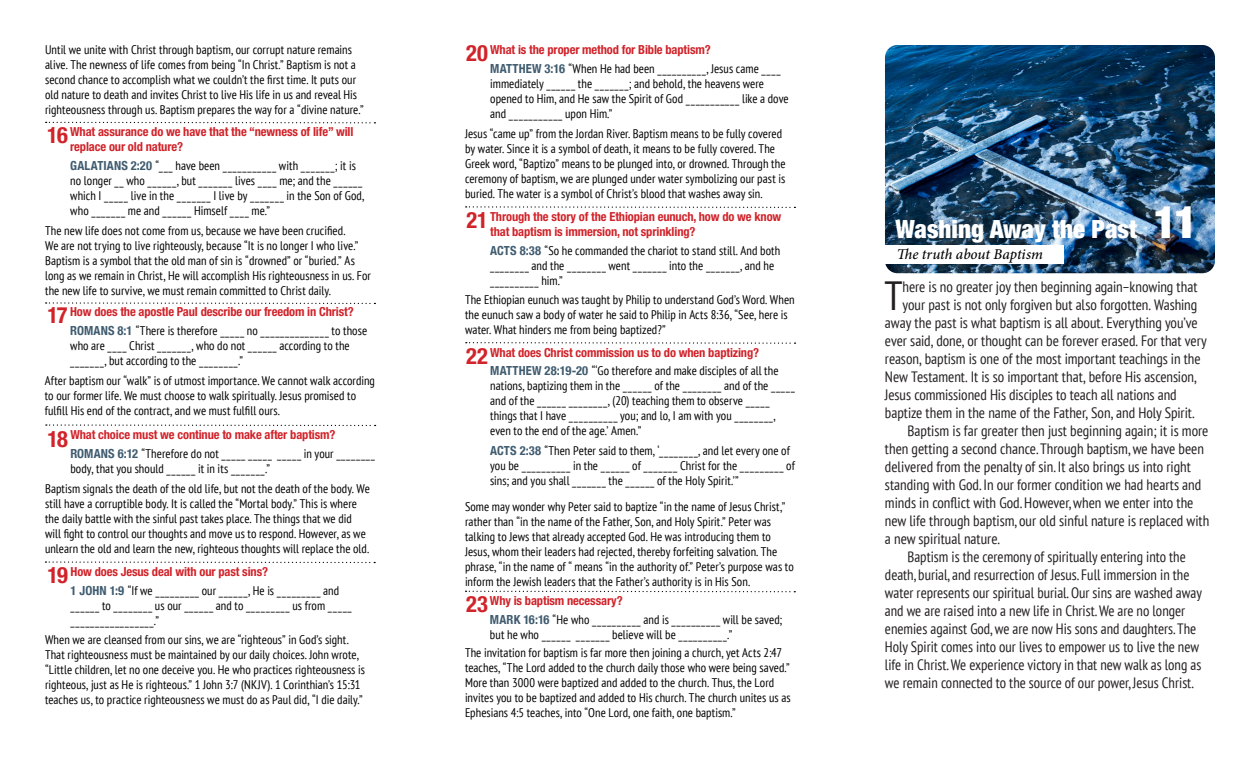
<style>
.page{position:relative;width:1260px;height:765px;background:#fff}
.page>*{position:absolute;margin:0;border:0;box-sizing:border-box;transform-origin:0 0}
.t1{font:900 condensed 45px "Helvetica Neue";color:#fff}
.Drop_Cap_Paragraph{font:condensed 40.75px "PT Sans";color:#231f20}
.t2{font:900 condensed 25px "Helvetica Neue";color:#fff}
.t3{font:700 condensed 22.5px "Helvetica Neue LT Pro";letter-spacing:-.025em;color:#d1232a}
.Indent__25_No_Drop_C{font:condensed 15px/18px "PT Sans";color:#231f20}
.Drop_Cap_Paragraph-2{font:condensed 15px "PT Sans";letter-spacing:-.005em;color:#231f20}
.Subtitle{font:italic 500 15px "Minion Pro";letter-spacing:-.005em;color:#000}
.t4{font:condensed 12.5px/15px "PT Sans";letter-spacing:.005em;color:#000}
.t5{font:700 condensed 12.5px/15px "Helvetica Neue LT Pro";letter-spacing:-.01em;color:#d1232a}
.s1{font-family:"Helvetica Neue";font-weight:700;color:#405c70}
</style>
<div class="page">
<img style="left:885px;top:45px;width:330px;height:228px">
<div style="left:871px;top:246px;width:193px;height:18px;background:#fff"></div>
<svg style="left:46px;top:121px;width:329px;height:3px"></svg>
<svg style="left:46px;top:302px;width:329px;height:3px"></svg>
<svg style="left:46px;top:424px;width:330px;height:3px"></svg>
<svg style="left:45px;top:561px;width:330px;height:3px"></svg>
<svg style="left:466px;top:206px;width:329px;height:2px"></svg>
<svg style="left:466px;top:342px;width:330px;height:2px"></svg>
<svg style="left:466px;top:590px;width:329px;height:3px"></svg>
<p class="t4" style="left:45px;top:42px;width:320px">Until we unite with Christ through baptism, our corrupt nature remains alive. The newness of life comes from being “In Christ.” Baptism is not a second chance to accomplish what we couldn’t the first time. It puts our old nature to death and invites Christ to live His life in us and reveal His righteousness through us. Baptism prepares the way for a “divine nature.”</p>
<p class="t3" style="left:47px;top:122px;width:22px">16</p>
<p class="t5" style="left:70px;top:124px;width:285px">What assurance do we have that the “newness of life” will replace our old nature?</p>
<p class="t4" style="left:70px;top:158px;width:295px"><span class="s1">GALATIANS 2:20</span> “___ have been ___________ with _______; it is no longer __ who ______, but _______ lives ____ me; and the ______ which I _____ live in the _______ I live by _______ in the Son of God, who _______ me and ______ Himself ____ me.”</p>
<p class="t4" style="left:45px;top:223px;width:327px">The new life does not come from us, because we have been crucified.<br>We are not trying to live righteously, because “It is no longer I who live.” Baptism is a symbol that the old man of sin is “drowned” or “buried.” As long as we remain in Christ, He will accomplish His righteousness in us. For the new life to survive, we must remain committed to Christ daily.</p>
<p class="t3" style="left:47px;top:302px;width:22px">17</p>
<p class="t5" style="left:70px;top:304px;width:285px">How does the apostle Paul describe our freedom in Christ?</p>
<p class="t4" style="left:70px;top:323px;width:299px"><span class="s1">ROMANS 8:1</span> “There is therefore _____ no ______________ to those who are ____ Christ _______, who do not ______ according to the _______, but according to the ________.”</p>
<p class="t4" style="left:45px;top:372px;width:332px">After baptism our “walk” is of utmost importance. We cannot walk according to our former life. We must choose to walk spiritually. Jesus promised to fulfill His end of the contract, and we must fulfill ours.</p>
<p class="t3" style="left:48px;top:425px;width:22px">18</p>
<p class="t5" style="left:70px;top:428px;width:267px">What choice must we continue to make after baptism?</p>
<p class="t4" style="left:70px;top:446px;width:306px"><span class="s1">ROMANS 6:12</span> “Therefore do not _____ _____ _____ in your ________ body, that you should ______ it in its _______.”</p>
<p class="t4" style="left:45px;top:481px;width:326px">Baptism signals the death of the old life, but not the death of the body. We still have a corruptible body. It is called the “Mortal body.” This is where the daily battle with the sinful past takes place. The things that we did will fight to control our thoughts and move us to respond. However, as we unlearn the old and learn the new, righteous thoughts will replace the old.</p>
<p class="t3" style="left:47px;top:561px;width:22px">19</p>
<p class="t5" style="left:71px;top:564px;width:199px">How does Jesus deal with our past sins?</p>
<p class="t4" style="left:71px;top:583px;width:283px"><span class="s1">1 JOHN 1:9</span> “If we _________ our ______, He is _________ and ______ to ________ us our ______ and to _________ us from _____ _________________.”</p>
<p class="t4" style="left:45px;top:632px;width:322px">When we are cleansed from our sins, we are “righteous” in God’s sight.<br>That righteousness must be maintained by our daily choices. John wrote, “Little children, let no one deceive you. He who practices righteousness is righteous, just as He is righteous.” 1 John 3:7 (NKJV). 1 Corinthian’s 15:31 teaches us, to practice righteousness we must do as Paul did, “I die daily.”</p>
<p class="t3" style="left:466px;top:40px;width:23px">20</p>
<p class="t5" style="left:490px;top:42px;width:222px">What is the proper method for Bible baptism?</p>
<p class="t4" style="left:490px;top:61px;width:300px"><span class="s1">MATTHEW 3:16</span> “When He had been __________, Jesus came ____ immediately ______ the _______; and behold, the heavens were opened to Him, and He saw the Spirit of God ___________ like a dove and ___________ upon Him.”</p>
<p class="t4" style="left:465px;top:126px;width:322px">Jesus “came up” from the Jordan River. Baptism means to be fully covered by water. Since it is a symbol of death, it means to be fully covered. The Greek word, “Baptizo” means to be plunged into, or drowned. Through the ceremony of baptism, we are plunged under water symbolizing our past is buried. The water is a symbol of Christ’s blood that washes away sin.</p>
<p class="t3" style="left:466px;top:207px;width:23px">21</p>
<p class="t5" style="left:490px;top:209px;width:293px">Through the story of the Ethiopian eunuch, how do we know that baptism is immersion, not sprinkling?</p>
<p class="t4" style="left:490px;top:243px;width:292px"><span class="s1">ACTS 8:38</span> “So he commanded the chariot to stand still. And both ________ and the ________ went _______ into the _______, and he __________ him.”</p>
<p class="t4" style="left:465px;top:292px;width:331px">The Ethiopian eunuch was taught by Philip to understand God’s Word. When the eunuch saw a body of water he said to Philip in Acts 8:36, “See, here is water. What hinders me from being baptized?”</p>
<p class="t3" style="left:466px;top:342px;width:23px">22</p>
<p class="t5" style="left:490px;top:345px;width:271px">What does Christ commission us to do when baptizing?</p>
<p class="t4" style="left:490px;top:363px;width:306px"><span class="s1">MATTHEW 28:19-20</span> “‘Go therefore and make disciples of all the nations, baptizing them in the ______ of the ________ and of the _____ and of the ______ ________, (20) teaching them to observe _____ things that I have __________ you; and lo, I am with you ________, even to the end of the age.’ Amen.”</p>
<p class="t4" style="left:490px;top:443px;width:306px"><span class="s1">ACTS 2:38</span> “Then Peter said to them, ‘________, and let every one of you be __________ in the ______ of _______ Christ for the _________ of sins; and you shall _______ the ______ of the Holy Spirit.’”</p>
<p class="t4" style="left:465px;top:498px;width:330px">Some may wonder why Peter said to baptize “in the name of Jesus Christ,” rather than “in the name of the Father, Son, and Holy Spirit.” Peter was talking to Jews that already accepted God. He was introducing them to Jesus, whom their leaders had rejected, thereby forfeiting salvation. The phrase, “in the name of “ means “in the authority of.” Peter’s purpose was to inform the Jewish leaders that the Father’s authority is in His Son.</p>
<p class="t3" style="left:466px;top:591px;width:23px">23</p>
<p class="t5" style="left:490px;top:593px;width:134px">Why is baptism necessary?</p>
<p class="t4" style="left:490px;top:612px;width:294px"><span class="s1">MARK 16:16</span> “He who __________ and is __________ will be saved; but he who ______ _______ believe will be __________.”</p>
<p class="t4" style="left:465px;top:644px;width:327px">The invitation for baptism is far more then joining a church, yet Acts 2:47 teaches, “The Lord added to the church daily those who were being saved.” More than 3000 were baptized and added to the church. Thus, the Lord invites you to be baptized and added to His church. The church unites us as Ephesians 4:5 teaches, into “One Lord, one faith, one baptism.”</p>
<p class="t2" style="left:896px;top:208px;width:243px">Washing Away the Past</p>
<p class="Subtitle" style="left:897px;top:244px;width:148px">The truth about Baptism</p>
<p class="t1" style="left:1154px;top:185px;width:46px">11</p>
<p class="Drop_Cap_Paragraph" style="left:884px;top:269px;width:20px">T</p>
<p class="Drop_Cap_Paragraph-2" style="left:903px;top:277px;width:296px">here is no greater joy then beginning again–knowing that</p>
<p class="Drop_Cap_Paragraph-2" style="left:903px;top:295px;width:296px">your past is not only forgiven but also forgotten. Washing</p>
<p class="Drop_Cap_Paragraph-2" style="left:885px;top:313px;width:314px">away the past is what baptism is all about. Everything you’ve</p>
<p class="Drop_Cap_Paragraph-2" style="left:885px;top:331px;width:323px">ever said, done, or thought can be forever erased. For that very</p>
<p class="Drop_Cap_Paragraph-2" style="left:885px;top:349px;width:317px">reason, baptism is one of the most important teachings in the</p>
<p class="Drop_Cap_Paragraph-2" style="left:885px;top:367px;width:313px">New Testament. It is so important that, before His ascension,</p>
<p class="Drop_Cap_Paragraph-2" style="left:885px;top:385px;width:293px">Jesus commissioned His disciples to teach all nations and</p>
<p class="Drop_Cap_Paragraph-2" style="left:885px;top:403px;width:311px">baptize them in the name of the Father, Son, and Holy Spirit.</p>
<p class="Indent__25_No_Drop_C" style="left:885px;top:421px;width:326px;text-indent:22px">Baptism is far greater then just beginning again; it is more then getting a second chance. Through baptism, we have been delivered from the penalty of sin. It also brings us into right standing with God. In our former condition we had hearts and minds in conflict with God. However, when we enter into the new life through baptism, our old sinful nature is replaced with a new spiritual nature.</p>
<p class="Indent__25_No_Drop_C" style="left:885px;top:547px;width:318px;text-indent:22px">Baptism is the ceremony of spiritually entering into the death, burial, and resurrection of Jesus. Full immersion in the water represents our spiritual burial. Our sins are washed away and we are raised into a new life in Christ. We are no longer enemies against God, we are now His sons and daughters. The Holy Spirit comes into our lives to empower us to live the new life in Christ. We experience victory in that new walk as long as we remain connected to the source of our power, Jesus Christ.</p>
</div>
